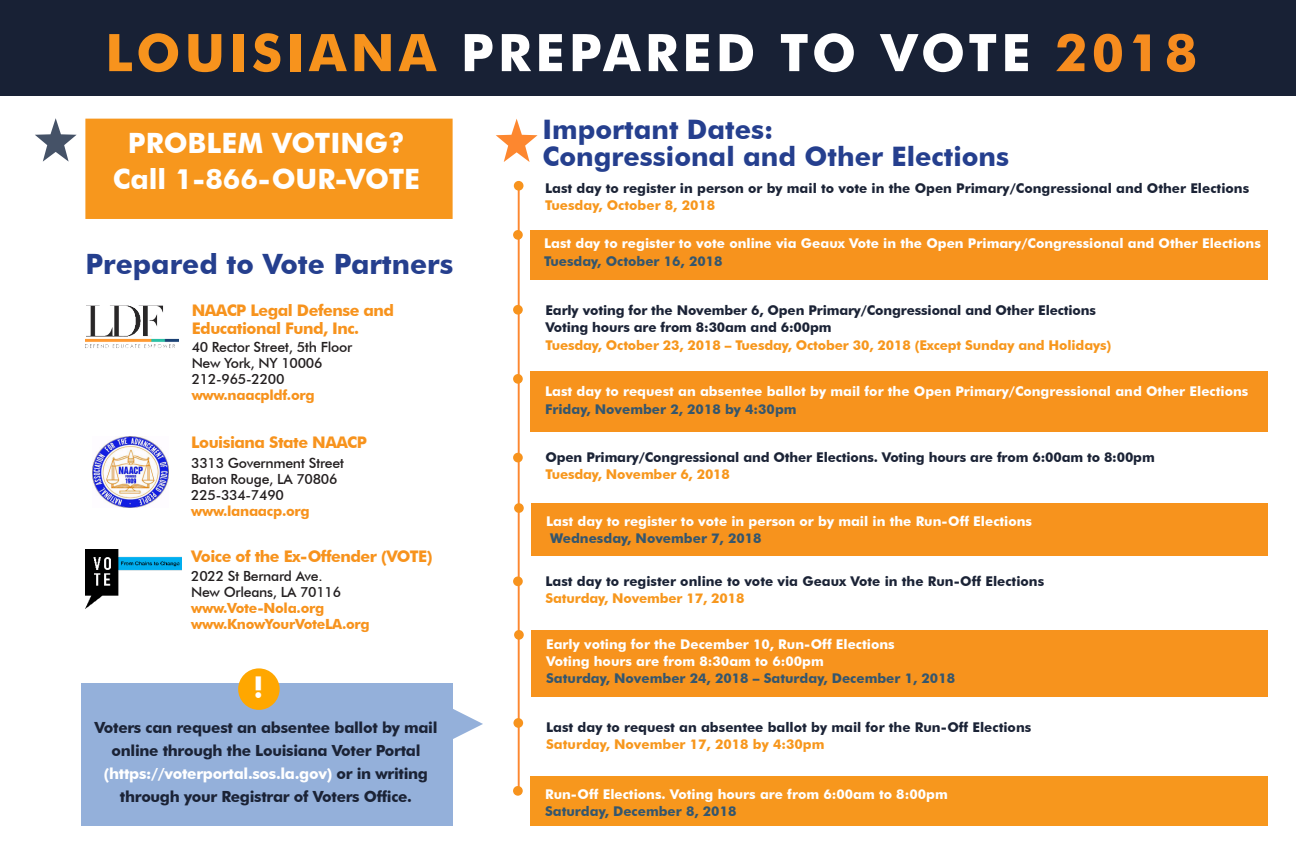
<style>
.page{position:relative;width:1296px;height:864px;background:#fff}
.page>*{position:absolute;margin:0;border:0;box-sizing:border-box;transform-origin:0 0}
.t1{font:700 51.8px "Futura BT";letter-spacing:.08em;color:#fff}
.t2{font:700 28.8px "Futura BT";color:#fff}
.t3{font:700 28px "Futura BT";color:#fff}
.t4{font:700 28px "Futura BT";color:#253f8e}
.t5{font:700 26.8px/26.8px "Futura BT";color:#253f8e}
.t6{font:700 16px/18px "Futura BT";letter-spacing:-.03em;color:#f7931d}
.t7{font:700 15.4px/23px "Futura BT";letter-spacing:-.02em;color:#1b2336;text-align:center}
.t8{font:500 14px/16px "Futura BT";letter-spacing:-.02em;color:#231f20}
.t9{font:700 14px "Futura BT";letter-spacing:-.02em;color:#f7931d}
.t10{font:700 13.4px/17.2px "Futura BT";letter-spacing:-.01em;color:#1b2336}
.t11{font:700 13.4px/17.2px "Futura BT";color:#fff}
.s1{color:#f7931d}
.s2{color:#f68c1f}
.s3{color:#fff}
.s4{color:#f7971d}
.s5{color:#34566e}
</style>
<div class="page">
<div style="left:81px;top:683px;width:372px;height:143px;background:#94b0da"></div>
<div style="left:0;top:0;width:1296px;height:95px;background:#182135"></div>
<svg style="left:35px;top:118px;width:42px;height:44px"></svg>
<svg style="left:496px;top:119px;width:42px;height:43px"></svg>
<hr style="left:518px;top:183px;width:2px;height:608px;background:#fd872f">
<div style="left:514px;top:181px;width:10px;height:10px;background:#f7931d;border-radius:50%"></div>
<div style="left:513px;top:230px;width:10px;height:10px;background:#f7931d;border-radius:50%"></div>
<div style="left:513px;top:305px;width:10px;height:10px;background:#f7931d;border-radius:50%"></div>
<div style="left:513px;top:374px;width:10px;height:10px;background:#f7931d;border-radius:50%"></div>
<div style="left:513px;top:453px;width:10px;height:9px;background:#f7931d;border-radius:50%"></div>
<div style="left:530px;top:230px;width:737px;height:49px;background:#f7931d"></div>
<div style="left:530px;top:372px;width:737px;height:60px;background:#f7931d"></div>
<div style="left:514px;top:503px;width:10px;height:10px;background:#f7931d;border-radius:50%"></div>
<div style="left:531px;top:503px;width:736px;height:53px;background:#f7931d"></div>
<div style="left:513px;top:576px;width:10px;height:10px;background:#f7931d;border-radius:50%"></div>
<div style="left:514px;top:630px;width:10px;height:10px;background:#f7931d;border-radius:50%"></div>
<div style="left:531px;top:630px;width:736px;height:66px;background:#f7931d"></div>
<div style="left:513px;top:718px;width:10px;height:10px;background:#f7931d;border-radius:50%"></div>
<div style="left:238px;top:668px;width:42px;height:42px;background:#ffa700;border-radius:50%"></div>
<div style="left:513px;top:786px;width:10px;height:10px;background:#f7931d;border-radius:50%"></div>
<div style="left:530px;top:776px;width:737px;height:50px;background:#f7971d"></div>
<svg style="left:453px;top:709px;width:30px;height:30px"></svg>
<div style="left:85px;top:119px;width:368px;height:100px;background:#f7971d"></div>
<img style="left:85px;top:305px;width:94px;height:43px">
<img style="left:93px;top:436px;width:75px;height:72px">
<img style="left:85px;top:550px;width:96px;height:58px">
<p class="t1" style="left:105px;top:21px;width:1093px"><span class="s1">LOUISIANA</span> PREPARED TO VOTE <span class="s2">2018</span></p>
<p class="t3" style="left:128px;top:126px;width:278px">PROBLEM VOTING?</p>
<p class="t3" style="left:113px;top:162px;width:309px">Call 1-866-OUR-VOTE</p>
<p class="t4" style="left:85px;top:247px;width:369px">Prepared to Vote Partners</p>
<p class="t6" style="left:192px;top:302px;width:204px">NAACP Legal Defense and<br>Educational Fund, Inc.</p>
<p class="t8" style="left:192px;top:339px;width:162px">40 Rector Street, 5th Floor</p>
<p class="t8" style="left:192px;top:355px;width:132px">New York, NY 10006</p>
<p class="t8" style="left:192px;top:371px;width:94px">212-965-2200</p>
<p class="t9" style="left:192px;top:386px;width:125px">www.naacpldf.org</p>
<p class="t6" style="left:191px;top:434px;width:177px">Louisiana State NAACP</p>
<p class="t8" style="left:191px;top:455px;width:155px">3313 Government Street</p>
<p class="t8" style="left:191px;top:471px;width:148px">Baton Rouge, LA 70806</p>
<p class="t8" style="left:191px;top:487px;width:94px">225-334-7490</p>
<p class="t9" style="left:191px;top:502px;width:120px">www.lanaacp.org</p>
<p class="t6" style="left:191px;top:547px;width:243px">Voice of the Ex-Offender (VOTE)</p>
<p class="t8" style="left:191px;top:568px;width:152px">2022 St Bernard Ave.<br>New Orleans, LA 70116</p>
<p class="t9" style="left:191px;top:600px;width:135px">www.Vote-Nola.org</p>
<p class="t9" style="left:191px;top:616px;width:180px">www.KnowYourVoteLA.org</p>
<p class="t2" style="left:254px;top:670px;width:11px">!</p>
<p class="t7" style="left:94px;top:716px;width:345px">Voters can request an absentee ballot by mail online through the Louisiana Voter Portal <span class="s3">(https://voterportal.sos.la.gov)</span> or in writing through your Registrar of Voters Office.</p>
<p class="t5" style="left:543px;top:116px;width:468px">Important Dates:<br>Congressional and Other Elections</p>
<p class="t10" style="left:545px;top:179px;width:706px">Last day to register in person or by mail to vote in the Open Primary/Congressional and Other Elections<br><span class="s4">Tuesday, October 8, 2018</span></p>
<p class="t11" style="left:544px;top:235px;width:718px">Last day to register to vote online via Geaux Vote in the Open Primary/Congressional and Other Elections<br><span class="s5">Tuesday, October 16, 2018</span></p>
<p class="t10" style="left:545px;top:302px;width:567px">Early voting for the November 6, Open Primary/Congressional and Other Elections<br>Voting hours are from 8:30am and 6:00pm<br><span class="s4">Tuesday, October 23, 2018 – Tuesday, October 30, 2018 (Except Sunday and Holidays)</span></p>
<p class="t11" style="left:545px;top:383px;width:705px">Last day to request an absentee ballot by mail for the Open Primary/Congressional and Other Elections<br><span class="s5">Friday, November 2, 2018 by 4:30pm</span></p>
<p class="t10" style="left:545px;top:448px;width:611px">Open Primary/Congressional and Other Elections. Voting hours are from 6:00am to 8:00pm<br><span class="s4">Tuesday, November 6, 2018</span></p>
<p class="t11" style="left:550px;top:512px;width:483px;text-indent:-4px">Last day to register to vote in person or by mail in the Run-Off Elections<br><span class="s5">Wednesday, November 7, 2018</span></p>
<p class="t10" style="left:545px;top:572px;width:500px">Last day to register online to vote via Geaux Vote in the Run-Off Elections<br><span class="s4">Saturday, November 17, 2018</span></p>
<p class="t11" style="left:546px;top:635px;width:411px">Early voting for the December 10, Run-Off Elections<br>Voting hours are from 8:30am to 6:00pm<br><span class="s5">Saturday, November 24, 2018 – Saturday, December 1, 2018</span></p>
<p class="t10" style="left:546px;top:718px;width:487px">Last day to request an absentee ballot by mail for the Run-Off Elections<br><span class="s4">Saturday, November 17, 2018 by 4:30pm</span></p>
<p class="t11" style="left:545px;top:786px;width:404px">Run-Off Elections. Voting hours are from 6:00am to 8:00pm<br><span class="s5">Saturday, December 8, 2018</span></p>
</div>
